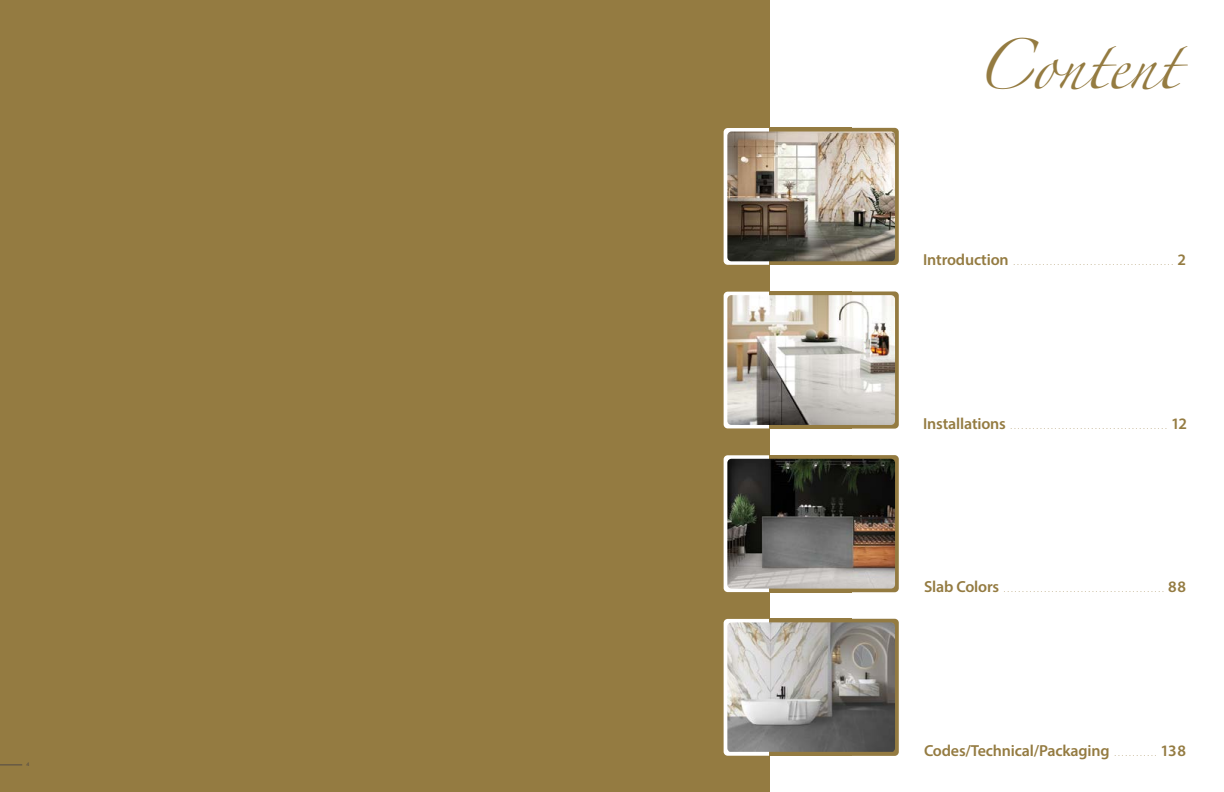
<style>
.page{position:relative;width:1224px;height:792px;background:#fff}
.page>*{position:absolute;margin:0;border:0;box-sizing:border-box;transform-origin:0 0}
.t1{font:45.2px "Zapfino";color:#947b41;scale:.95 1}
.t2{font:200 16px "Avenir Next";color:#947b41}
.t3{font:600 16px "Myriad Pro";letter-spacing:-.01em;color:#947b41}
.t4{font:6px "Tw Cen";color:#514a46}
.s1{font-family:"Myriad Pro";font-weight:600}
.s2{font-family:"Avenir Next";font-weight:200}
</style>
<div class="page">
<div style="left:0;top:0;width:770px;height:792px;background:#947b41"></div>
<div style="left:728px;top:128px;width:171px;height:137px;background:#947b41;border-radius:4px"></div>
<div style="left:724px;top:128px;width:63px;height:137px;background:#fff;border-radius:4px"></div>
<div style="left:770px;top:128px;width:82px;height:137px;background:linear-gradient(to right,#947b41,#947b41)"></div>
<img style="left:727px;top:131px;width:168px;height:130px">
<div style="left:728px;top:291px;width:171px;height:138px;background:#947b41;border-radius:4px"></div>
<div style="left:724px;top:292px;width:63px;height:136px;background:#fff;border-radius:4px"></div>
<div style="left:770px;top:291px;width:82px;height:138px;background:#947b41"></div>
<img style="left:727px;top:295px;width:168px;height:130px">
<div style="left:728px;top:455px;width:171px;height:137px;background:#947b41;border-radius:4px"></div>
<div style="left:724px;top:455px;width:63px;height:137px;background:#fff;border-radius:4px"></div>
<div style="left:770px;top:455px;width:82px;height:137px;background:linear-gradient(to right,#947b41,#947b41)"></div>
<img style="left:727px;top:459px;width:168px;height:130px">
<div style="left:728px;top:619px;width:171px;height:137px;background:#947b41;border-radius:4px"></div>
<div style="left:724px;top:619px;width:63px;height:137px;background:#fff;border-radius:4px"></div>
<div style="left:770px;top:619px;width:82px;height:137px;background:#947b41"></div>
<img style="left:727px;top:622px;width:168px;height:130px">
<svg style="left:0;top:765px;width:22px;height:1px"></svg>
<p class="t4" style="left:26px;top:761px;width:5px">4</p>
<h1 class="t1" style="left:975px;top:46px;width:215px">Content</h1>
<p class="t2" style="left:923px;top:246px;width:264px"><span class="s1">Introduction</span> ............................................ <span class="s1">2</span></p>
<p class="t2" style="left:923px;top:410px;width:266px"><span class="s1">Installations</span> ........................................... <span class="s1">12</span></p>
<p class="t2" style="left:924px;top:573px;width:264px"><span class="s1">Slab Colors</span> ............................................ <span class="s1">88</span></p>
<p class="t3" style="left:924px;top:740px;width:264px">Codes/Technical/Packaging <span class="s2">............</span> 138</p>
</div>
